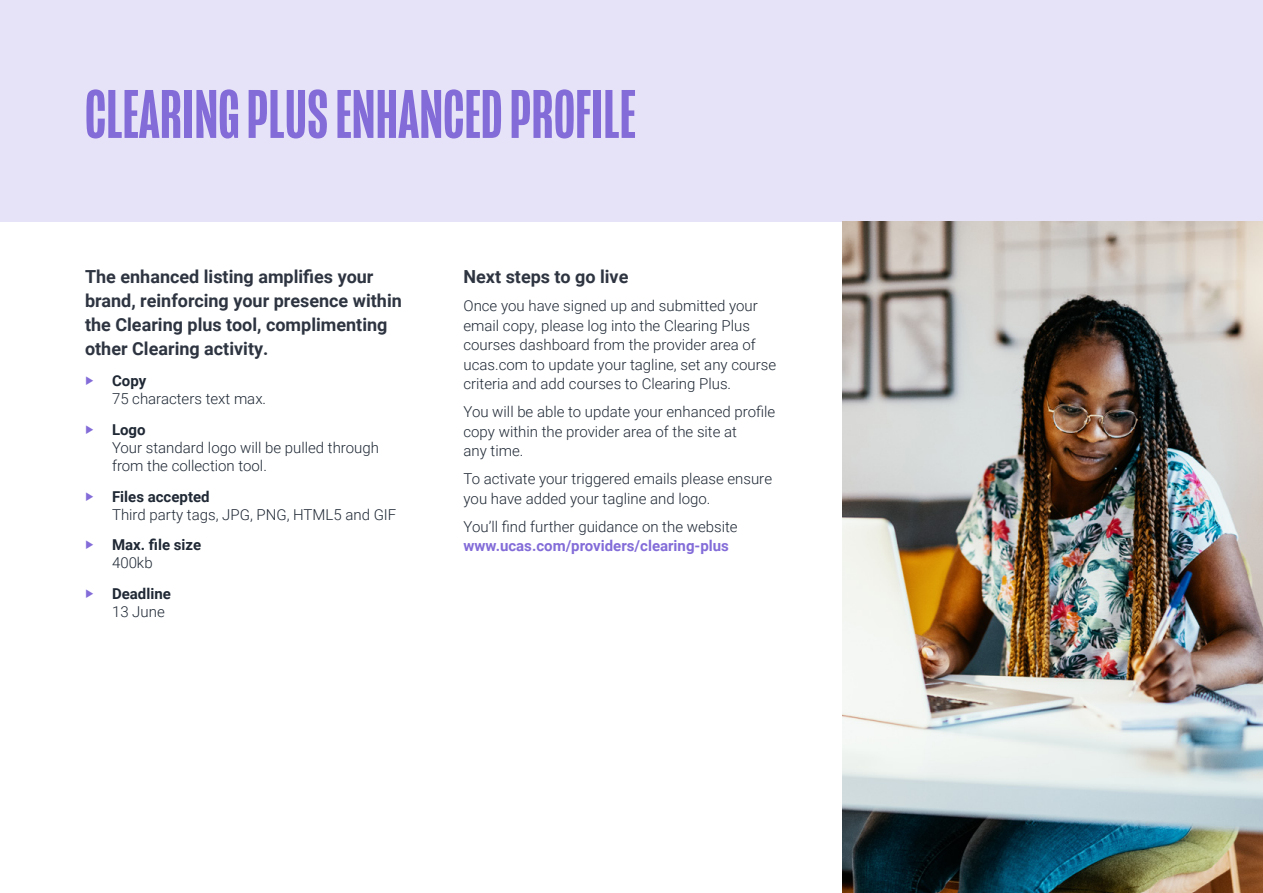
<style>
.page{position:relative;width:1263px;height:893px;background:#fff}
.page>*{position:absolute;margin:0;border:0;box-sizing:border-box;transform-origin:0 0}
.t1{font:500 70.5px "Mongoose";color:#836cd8}
.t2{font:700 18px/24px "Roboto";color:#2e3541}
.t3{font:300 15px/19.5px "Roboto";color:#1f2834}
.t4{font:700 15px "Roboto";color:#836cd8}
.t5{font:700 15px/18px "Roboto";color:#1f2834}
.s1{font-weight:700;font-size:16.5px;color:#836cd8}
.s2{font-weight:700}
.s3{font-size:16.5px;color:#836cd8}
.s4{font-weight:300}
</style>
<div class="page">
<div style="left:0;top:0;width:1263px;height:222px;background:#e6e2f7"></div>
<img style="left:842px;top:222px;width:421px;height:671px">
<h1 class="t1" style="left:85px;top:74px;width:552px">CLEARING PLUS ENHANCED PROFILE</h1>
<p class="t2" style="left:85px;top:264px;width:318px">The enhanced listing amplifies your brand, reinforcing your presence within the Clearing plus tool, complimenting other Clearing activity.</p>
<p class="t3" style="left:112px;top:371px;width:156px;line-height:18px;text-indent:-27px"><span class="s1">‣</span> <span class="s2">Copy<br></span>75 characters text max.</p>
<p class="t3" style="left:112px;top:420px;width:268px;line-height:18px;text-indent:-27px"><span class="s1">‣</span> <span class="s2">Logo<br></span>Your standard logo will be pulled through from the collection tool.</p>
<p class="t3" style="left:112px;top:487px;width:286px;line-height:18px;text-indent:-27px"><span class="s1">‣</span> <span class="s2">Files accepted<br></span>Third party tags, JPG, PNG, HTML5 and GIF</p>
<p class="t5" style="left:112px;top:535px;width:91px;text-indent:-27px"><span class="s3">‣</span> Max. file size<br><span class="s4">400kb</span></p>
<p class="t5" style="left:112px;top:584px;width:60px;text-indent:-27px"><span class="s3">‣</span> Deadline<br><span class="s4">13 June</span></p>
<p class="t2" style="left:463px;top:264px;width:166px">Next steps to go live</p>
<p class="t3" style="left:463px;top:296px;width:314px">Once you have signed up and submitted your email copy, please log into the Clearing Plus courses dashboard from the provider area of ucas.com to update your tagline, set any course criteria and add courses to Clearing Plus.</p>
<p class="t3" style="left:463px;top:402px;width:313px">You will be able to update your enhanced profile copy within the provider area of the site at<br>any time.</p>
<p class="t3" style="left:463px;top:469px;width:310px">To activate your triggered emails please ensure you have added your tagline and logo.</p>
<p class="t3" style="left:463px;top:516px;width:276px">You’ll find further guidance on the website</p>
<p class="t4" style="left:463px;top:535px;width:267px">www.ucas.com/providers/clearing-plus</p>
</div>
